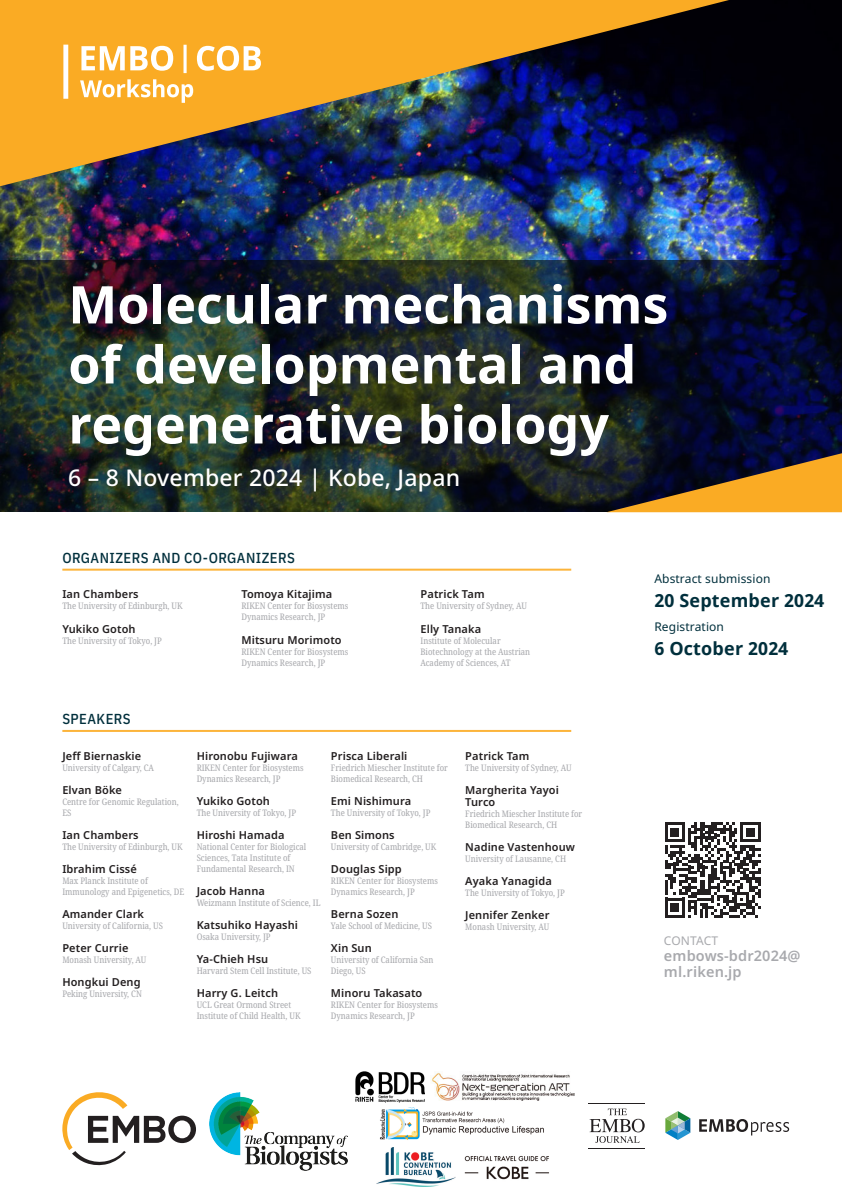
<style>
.page{position:relative;width:842px;height:1191px;background:#fff}
.page>*{position:absolute;margin:0;border:0;box-sizing:border-box;transform-origin:0 0}
.Main_title_-_no_subtitle{font:700 52px/60px "Noto Sans";color:#fff}
.Main_title_-_no_subtitle-2{font:500 23px "Noto Sans";letter-spacing:.01em;color:#fff}
.Deadlines_all{font:700 18px "Noto Sans";letter-spacing:.01em;color:#002f3c}
.Speakers_and_Organizers_titles{font:500 14.5px "IBM Plex Sans Cond";letter-spacing:.03em;color:#002f3c}
.contact{font:600 14.5px/16px "Noto Sans";letter-spacing:.01em;color:#a8a9ad}
.Deadlines_all-2{font:12px "Noto Sans";letter-spacing:.01em;color:#002f3c}
.contact-2{font:12px "Noto Sans";color:#a8a9ad}
.speakers___organisers_names___affil_9pts{font:600 11px/12px "Noto Sans";letter-spacing:.01em;color:#231f20}
.speakers___organisers_names___affil_9pts-2{font:condensed 9px/11px "Noto Serif";color:#a8a9ad}
</style>
<div class="page">
<img style="left:0;top:0;width:842px;height:260px">
<svg style="left:0;top:260px;width:842px;height:252px;background:#1a2328"></svg>
<svg style="left:606px;top:453px;width:236px;height:59px;background:#805b25"></svg>
<hr style="left:62px;top:730px;width:509px;height:2px;background:#fcb43b">
<hr style="left:62px;top:568px;width:509px;height:2px;background:#fcb43b">
<svg style="left:665px;top:822px;width:96px;height:96px"></svg>
<img style="left:0;top:0;width:762px;height:188px">
<svg style="left:699px;top:1119px;width:90px;height:16px"></svg>
<svg style="left:665px;top:1111px;width:25px;height:29px"></svg>
<svg style="left:590px;top:1108px;width:55px;height:35px"></svg>
<hr style="left:589px;top:1148px;width:56px;height:1px;background:#231f20">
<hr style="left:589px;top:1103px;width:56px;height:1px;background:#231f20">
<svg style="left:63px;top:45px;width:198px;height:58px"></svg>
<img style="left:464px;top:1156px;width:85px;height:24px">
<img style="left:379px;top:1107px;width:165px;height:33px">
<svg style="left:62px;top:1092px;width:134px;height:73px"></svg>
<img style="left:377px;top:1148px;width:79px;height:38px">
<img style="left:355px;top:1072px;width:70px;height:30px">
<img style="left:432px;top:1073px;width:143px;height:28px">
<img style="left:209px;top:1092px;width:139px;height:78px">
<p class="Main_title_-_no_subtitle" style="left:68px;top:276px;width:601px">Molecular mechanisms of developmental and regenerative biology</p>
<p class="Main_title_-_no_subtitle-2" style="left:68px;top:461px;width:394px">6 – 8 November 2024 | Kobe, Japan</p>
<p class="Speakers_and_Organizers_titles" style="left:62px;top:546px;width:234px">ORGANIZERS AND CO-ORGANIZERS</p>
<p class="speakers___organisers_names___affil_9pts" style="left:62px;top:588px;width:78px">Ian Chambers</p>
<p class="speakers___organisers_names___affil_9pts-2" style="left:62px;top:601px;width:122px">The University of Edinburgh, UK</p>
<p class="speakers___organisers_names___affil_9pts" style="left:62px;top:623px;width:75px">Yukiko Gotoh</p>
<p class="speakers___organisers_names___affil_9pts-2" style="left:62px;top:635px;width:101px">The University of Tokyo, JP</p>
<p class="Speakers_and_Organizers_titles" style="left:62px;top:708px;width:70px">SPEAKERS</p>
<p class="speakers___organisers_names___affil_9pts" style="left:241px;top:588px;width:92px">Tomoya Kitajima</p>
<p class="speakers___organisers_names___affil_9pts-2" style="left:241px;top:601px;width:108px">RIKEN Center for Biosystems<br>Dynamics Research, JP</p>
<p class="speakers___organisers_names___affil_9pts" style="left:241px;top:634px;width:102px">Mitsuru Morimoto</p>
<p class="speakers___organisers_names___affil_9pts-2" style="left:241px;top:646px;width:108px">RIKEN Center for Biosystems<br>Dynamics Research, JP</p>
<p class="speakers___organisers_names___affil_9pts" style="left:420px;top:588px;width:66px">Patrick Tam</p>
<p class="speakers___organisers_names___affil_9pts-2" style="left:420px;top:601px;width:108px">The University of Sydney, AU</p>
<p class="speakers___organisers_names___affil_9pts" style="left:420px;top:623px;width:62px">Elly Tanaka</p>
<p class="speakers___organisers_names___affil_9pts-2" style="left:420px;top:635px;width:111px">Institute of Molecular<br>Biotechnology at the Austrian<br>Academy of Sciences, AT</p>
<p class="speakers___organisers_names___affil_9pts" style="left:62px;top:750px;width:80px">Jeff Biernaskie</p>
<p class="speakers___organisers_names___affil_9pts-2" style="left:62px;top:762px;width:93px">University of Calgary, CA</p>
<p class="speakers___organisers_names___affil_9pts" style="left:62px;top:784px;width:61px">Elvan Böke</p>
<p class="speakers___organisers_names___affil_9pts-2" style="left:62px;top:796px;width:118px">Centre for Genomic Regulation,<br>ES</p>
<p class="speakers___organisers_names___affil_9pts" style="left:62px;top:829px;width:78px">Ian Chambers</p>
<p class="speakers___organisers_names___affil_9pts-2" style="left:62px;top:841px;width:122px">The University of Edinburgh, UK</p>
<p class="speakers___organisers_names___affil_9pts" style="left:62px;top:863px;width:76px">Ibrahim Cissé</p>
<p class="speakers___organisers_names___affil_9pts-2" style="left:62px;top:875px;width:124px">Max Planck Institute of<br>Immunology and Epigenetics, DE</p>
<p class="speakers___organisers_names___affil_9pts" style="left:62px;top:908px;width:83px">Amander Clark</p>
<p class="speakers___organisers_names___affil_9pts-2" style="left:62px;top:920px;width:102px">University of California, US</p>
<p class="speakers___organisers_names___affil_9pts" style="left:62px;top:942px;width:68px">Peter Currie</p>
<p class="speakers___organisers_names___affil_9pts-2" style="left:62px;top:954px;width:86px">Monash University, AU</p>
<p class="speakers___organisers_names___affil_9pts" style="left:62px;top:976px;width:80px">Hongkui Deng</p>
<p class="speakers___organisers_names___affil_9pts-2" style="left:62px;top:989px;width:81px">Peking University, CN</p>
<p class="speakers___organisers_names___affil_9pts" style="left:197px;top:750px;width:103px">Hironobu Fujiwara</p>
<p class="speakers___organisers_names___affil_9pts-2" style="left:197px;top:762px;width:108px">RIKEN Center for Biosystems<br>Dynamics Research, JP</p>
<p class="speakers___organisers_names___affil_9pts" style="left:197px;top:795px;width:75px">Yukiko Gotoh</p>
<p class="speakers___organisers_names___affil_9pts-2" style="left:197px;top:807px;width:101px">The University of Tokyo, JP</p>
<p class="speakers___organisers_names___affil_9pts" style="left:197px;top:829px;width:89px">Hiroshi Hamada</p>
<p class="speakers___organisers_names___affil_9pts-2" style="left:197px;top:841px;width:111px">National Center for Biological<br>Sciences, Tata Institute of<br>Fundamental Research, IN</p>
<p class="speakers___organisers_names___affil_9pts" style="left:197px;top:885px;width:70px">Jacob Hanna</p>
<p class="speakers___organisers_names___affil_9pts-2" style="left:197px;top:897px;width:125px">Weizmann Institute of Science, IL</p>
<p class="speakers___organisers_names___affil_9pts" style="left:197px;top:919px;width:103px">Katsuhiko Hayashi</p>
<p class="speakers___organisers_names___affil_9pts-2" style="left:197px;top:931px;width:75px">Osaka University, JP</p>
<p class="speakers___organisers_names___affil_9pts" style="left:197px;top:953px;width:73px">Ya-Chieh Hsu</p>
<p class="speakers___organisers_names___affil_9pts-2" style="left:197px;top:965px;width:116px">Harvard Stem Cell Institute, US</p>
<p class="speakers___organisers_names___affil_9pts" style="left:197px;top:987px;width:83px">Harry G. Leitch</p>
<p class="speakers___organisers_names___affil_9pts-2" style="left:197px;top:1000px;width:105px">UCL Great Ormond Street<br>Institute of Child Health, UK</p>
<p class="speakers___organisers_names___affil_9pts" style="left:331px;top:750px;width:78px">Prisca Liberali</p>
<p class="speakers___organisers_names___affil_9pts-2" style="left:331px;top:762px;width:118px">Friedrich Miescher Institute for<br>Biomedical Research, CH</p>
<p class="speakers___organisers_names___affil_9pts" style="left:331px;top:795px;width:82px">Emi Nishimura</p>
<p class="speakers___organisers_names___affil_9pts-2" style="left:331px;top:807px;width:101px">The University of Tokyo, JP</p>
<p class="speakers___organisers_names___affil_9pts" style="left:331px;top:829px;width:65px">Ben Simons</p>
<p class="speakers___organisers_names___affil_9pts-2" style="left:331px;top:841px;width:107px">University of Cambridge, UK</p>
<p class="speakers___organisers_names___affil_9pts" style="left:331px;top:863px;width:72px">Douglas Sipp</p>
<p class="speakers___organisers_names___affil_9pts-2" style="left:331px;top:875px;width:108px">RIKEN Center for Biosystems<br>Dynamics Research, JP</p>
<p class="speakers___organisers_names___affil_9pts" style="left:331px;top:908px;width:69px">Berna Sozen</p>
<p class="speakers___organisers_names___affil_9pts-2" style="left:331px;top:920px;width:102px">Yale School of Medicine, US</p>
<p class="speakers___organisers_names___affil_9pts" style="left:331px;top:942px;width:42px">Xin Sun</p>
<p class="speakers___organisers_names___affil_9pts-2" style="left:331px;top:954px;width:104px">University of California San<br>Diego, US</p>
<p class="speakers___organisers_names___affil_9pts" style="left:331px;top:987px;width:93px">Minoru Takasato</p>
<p class="speakers___organisers_names___affil_9pts-2" style="left:331px;top:1000px;width:108px">RIKEN Center for Biosystems<br>Dynamics Research, JP</p>
<p class="speakers___organisers_names___affil_9pts" style="left:465px;top:750px;width:66px">Patrick Tam</p>
<p class="speakers___organisers_names___affil_9pts-2" style="left:465px;top:762px;width:108px">The University of Sydney, AU</p>
<p class="speakers___organisers_names___affil_9pts" style="left:465px;top:784px;width:95px">Margherita Yayoi<br>Turco</p>
<p class="speakers___organisers_names___affil_9pts-2" style="left:465px;top:808px;width:118px">Friedrich Miescher Institute for<br>Biomedical Research, CH</p>
<p class="speakers___organisers_names___affil_9pts" style="left:465px;top:841px;width:111px">Nadine Vastenhouw</p>
<p class="speakers___organisers_names___affil_9pts-2" style="left:465px;top:853px;width:102px">University of Lausanne, CH</p>
<p class="speakers___organisers_names___affil_9pts" style="left:465px;top:875px;width:88px">Ayaka Yanagida</p>
<p class="speakers___organisers_names___affil_9pts-2" style="left:465px;top:887px;width:101px">The University of Tokyo, JP</p>
<p class="speakers___organisers_names___affil_9pts" style="left:465px;top:909px;width:86px">Jennifer Zenker</p>
<p class="speakers___organisers_names___affil_9pts-2" style="left:465px;top:921px;width:86px">Monash University, AU</p>
<p class="Deadlines_all-2" style="left:654px;top:570px;width:118px">Abstract submission</p>
<p class="Deadlines_all" style="left:654px;top:587px;width:172px">20 September 2024</p>
<p class="Deadlines_all-2" style="left:654px;top:618px;width:71px">Registration</p>
<p class="Deadlines_all" style="left:654px;top:635px;width:136px">6 October 2024</p>
<p class="contact-2" style="left:664px;top:932px;width:56px">CONTACT</p>
<p class="contact" style="left:664px;top:948px;width:138px">embows-bdr2024@ ml.riken.jp</p>
</div>
